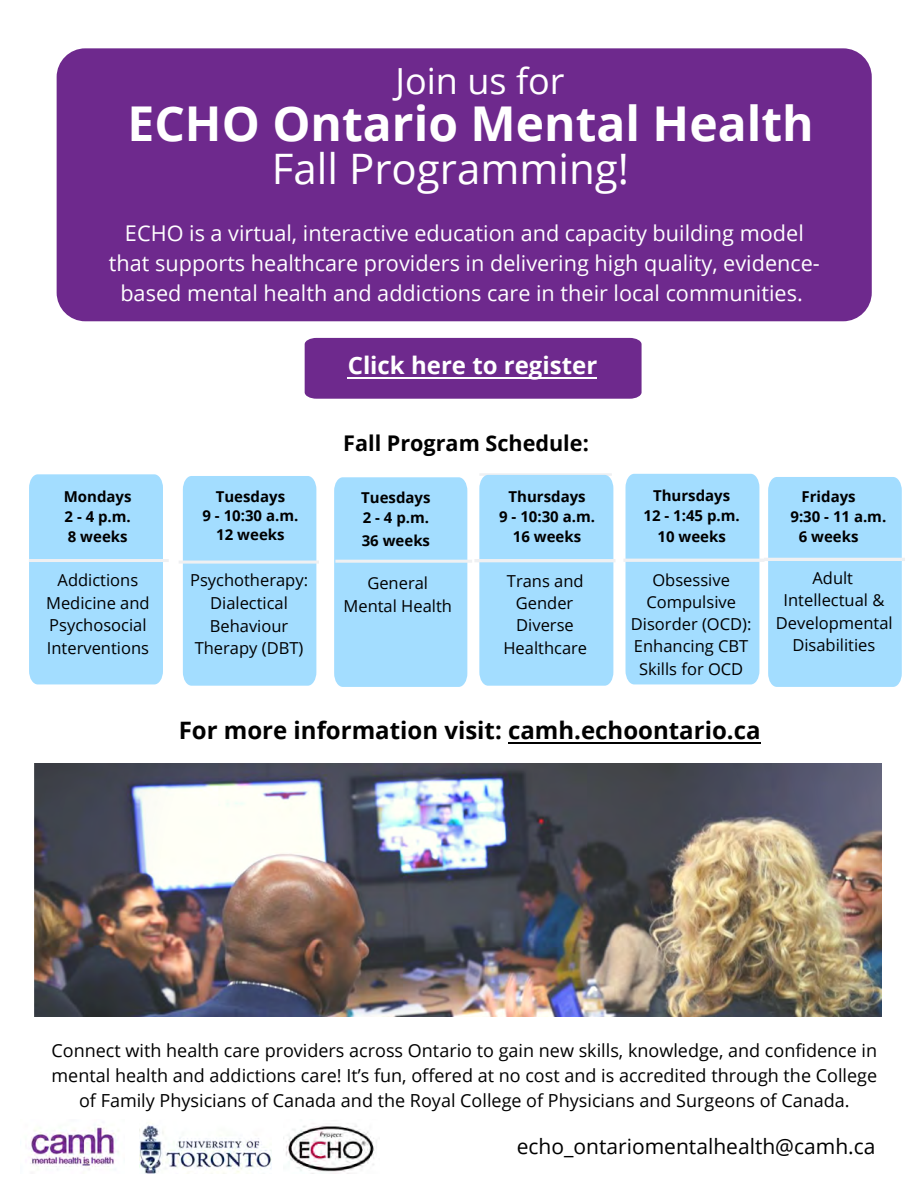
<style>
.page{position:relative;width:918px;height:1188px;background:#fff}
.page>*{position:absolute;margin:0;border:0;box-sizing:border-box;transform-origin:0 0}
.t1{font:700 48px "Open Sans";color:#fff}
.t2{font:42px "Open Sans";color:#fff}
.t3{font:36px "Open Sans";color:#fff}
.t4{font:700 24px "Open Sans";color:#000}
.t5{font:700 24px "Open Sans";color:#fff}
.t6{font:21.6px/30.2px "Open Sans";color:#fff;text-align:center}
.t7{font:700 21.6px "Open Sans";color:#000}
.t8{font:21px "Open Sans";color:#000}
.t9{font:18px/24.8px "Open Sans";color:#000;text-align:center}
.t10{font:16.5px/22.2px "Open Sans";color:#000;text-align:center}
.t11{font:700 15px/20.2px "Open Sans";color:#000;text-align:center}
</style>
<div class="page">
<img style="left:35px;top:764px;width:847px;height:253px">
<img style="left:29px;top:1127px;width:90px;height:43px">
<img style="left:140px;top:1125px;width:131px;height:49px">
<img style="left:285px;top:1125px;width:92px;height:49px">
<div style="left:57px;top:48px;width:815px;height:273px;background:#6e298d;border-radius:29px"></div>
<div style="left:29px;top:474px;width:140px;height:210px;background:#a3ddff"></div>
<svg style="left:179px;top:476px;width:140px;height:210px;background:#a8dffe"></svg>
<svg style="left:624px;top:474px;width:281px;height:213px;background:#a9dffe"></svg>
<svg style="left:334px;top:473px;width:281px;height:214px;background:#aadffe"></svg>
<hr style="left:508px;top:743px;width:253px;height:1px;background:#000">
<div style="left:305px;top:338px;width:337px;height:61px;background:#6e298d"></div>
<hr style="left:348px;top:378px;width:249px;height:1px;background:#fff">
<h3 class="t3" style="left:395px;top:56px;width:171px">Join us for</h3>
<h1 class="t1" style="left:127px;top:90px;width:688px">ECHO Ontario Mental Health</h1>
<h2 class="t2" style="left:272px;top:140px;width:359px">Fall Programming!</h2>
<p class="t6" style="left:109px;top:218px;width:712px">ECHO is a virtual, interactive education and capacity building model that supports healthcare providers in delivering high quality, evidence&shy;based mental health and addictions care in their local communities.</p>
<h3 class="t5" style="left:348px;top:349px;width:251px">Click here to register</h3>
<p class="t7" style="left:343px;top:428px;width:247px">Fall Program Schedule:</p>
<p class="t11" style="left:64px;top:486px;width:69px;text-align:justify">Mondays 2 - 4 p.m.<br>8 weeks</p>
<p class="t11" style="left:643px;top:485px;width:98px">Thursdays<br>12 - 1:45 p.m.<br>10 weeks</p>
<p class="t11" style="left:802px;top:486px;width:56px">Fridays</p>
<p class="t11" style="left:203px;top:486px;width:97px;line-height:19px">Tuesdays<br>9 - 10:30 a.m.<br>12 weeks</p>
<p class="t11" style="left:361px;top:487px;width:71px;text-align:left">Tuesdays<br>2 - 4 p.m.</p>
<p class="t11" style="left:499px;top:486px;width:97px">Thursdays<br>9 - 10:30 a.m.<br>16 weeks</p>
<p class="t10" style="left:503px;top:569px;width:85px">Trans and<br>Gender<br>Diverse<br>Healthcare</p>
<p class="t11" style="left:790px;top:506px;width:97px">9:30 - 11 a.m.</p>
<p class="t11" style="left:799px;top:526px;width:61px">6 weeks</p>
<p class="t11" style="left:362px;top:530px;width:70px">36 weeks</p>
<p class="t10" style="left:344px;top:571px;width:110px;line-height:22.6px">General<br>Mental Health</p>
<p class="t10" style="left:631px;top:568px;width:122px">Obsessive<br>Compulsive<br>Disorder (OCD):<br>Enhancing CBT<br>Skills for OCD</p>
<p class="t10" style="left:776px;top:567px;width:118px">Adult<br>Intellectual &amp;<br>Developmental<br>Disabilities</p>
<p class="t10" style="left:46px;top:568px;width:105px;line-height:22.8px">Addictions<br>Medicine and<br>Psychosocial<br>Interventions</p>
<p class="t10" style="left:190px;top:569px;width:119px;line-height:22.6px">Psychotherapy:<br>Dialectical<br>Behaviour<br>Therapy (DBT)</p>
<h3 class="t4" style="left:179px;top:714px;width:583px">For more information visit: camh.echoontario.ca</h3>
<p class="t9" style="left:52px;top:1038px;width:827px">Connect with health care providers across Ontario to gain new skills, knowledge, and confidence in mental health and addictions care! It’s fun, offered at no cost and is accredited through the College of Family Physicians of Canada and the Royal College of Physicians and Surgeons of Canada.</p>
<p class="t8" style="left:517px;top:1132px;width:360px">echo_ontariomentalhealth@camh.ca</p>
</div>
